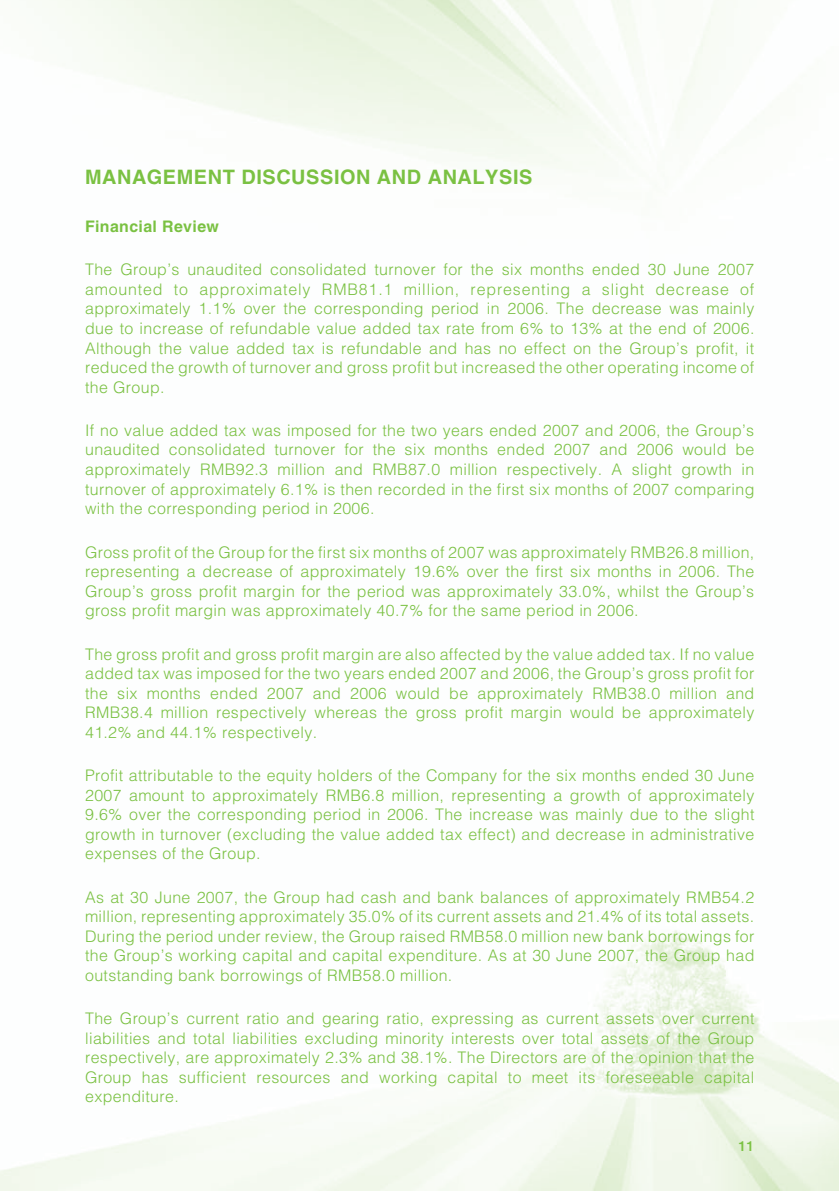
<style>
.page{position:relative;width:839px;height:1191px;background:#fff}
.page>*{position:absolute;margin:0;border:0;box-sizing:border-box;transform-origin:0 0}
.t1{font:20px "Adv OT5 bf 56204.B";letter-spacing:.035em;color:#7ac142}
.t2{font:16px/19.6px "Adv OT47 eb 9 df 8";letter-spacing:.03em;color:#7ac142;text-align:justify}
.t3{font:16px "Adv OT5 bf 56204.B";letter-spacing:.03em;color:#7ac142}
.t4{font:14px "Adv O Tf 94803 d 4";color:#7ac142}
.s1{font-style:inherit}
</style>
<div class="page">
<img style="left:0;top:0;width:839px;height:1191px">
<p class="t1" style="left:85px;top:170px;width:449px">MANAGEMENT DISCUSSION AND ANALYSIS</p>
<p class="t3" style="left:85px;top:220px;width:135px">Financial Review</p>
<p class="t2" style="left:85px;top:261px;width:671px">The Group<span class="s1">’</span>s unaudited consolidated turnover for the six months ended 30 June 2007 amounted to approximately RMB81.1 million, representing a slight decrease of approximately 1.1% over the corresponding period in 2006. The decrease was mainly due to increase of refundable value added tax rate from 6% to 13% at the end of 2006.<br>Although the value added tax is refundable and has no effect on the Group<span class="s1">’</span>s profit, it reduced the growth of turnover and gross profit but increased the other operating income of the Group.</p>
<p class="t2" style="left:85px;top:422px;width:671px">If no value added tax was imposed for the two years ended 2007 and 2006, the Group<span class="s1">’</span>s unaudited consolidated turnover for the six months ended 2007 and 2006 would be approximately RMB92.3 million and RMB87.0 million respectively. A slight growth in turnover of approximately 6.1% is then recorded in the first six months of 2007 comparing with the corresponding period in 2006.</p>
<p class="t2" style="left:85px;top:543px;width:671px">Gross profit of the Group for the first six months of 2007 was approximately RMB26.8 million, representing a decrease of approximately 19.6% over the first six months in 2006. The Group<span class="s1">’</span>s gross profit margin for the period was approximately 33.0%, whilst the Group<span class="s1">’</span>s gross profit margin was approximately 40.7% for the same period in 2006.</p>
<p class="t2" style="left:85px;top:646px;width:671px">The gross profit and gross profit margin are also affected by the value added tax. If no value added tax was imposed for the two years ended 2007 and 2006, the Group<span class="s1">’</span>s gross profit for the six months ended 2007 and 2006 would be approximately RMB38.0 million and RMB38.4 million respectively whereas the gross profit margin would be approximately 41.2% and 44.1% respectively.</p>
<p class="t2" style="left:85px;top:767px;width:671px">Profit attributable to the equity holders of the Company for the six months ended 30 June 2007 amount to approximately RMB6.8 million, representing a growth of approximately 9.6% over the corresponding period in 2006. The increase was mainly due to the slight growth in turnover (excluding the value added tax effect) and decrease in administrative expenses of the Group.</p>
<p class="t2" style="left:85px;top:889px;width:671px">As at 30 June 2007, the Group had cash and bank balances of approximately RMB54.2 million, representing approximately 35.0% of its current assets and 21.4% of its total assets.<br>During the period under review, the Group raised RMB58.0 million new bank borrowings for the Group<span class="s1">’</span>s working capital and capital expenditure. As at 30 June 2007, the Group had outstanding bank borrowings of RMB58.0 million.</p>
<p class="t2" style="left:85px;top:1010px;width:671px">The Group<span class="s1">’</span>s current ratio and gearing ratio, expressing as current assets over current liabilities and total liabilities excluding minority interests over total assets of the Group respectively, are approximately 2.3% and 38.1%. The Directors are of the opinion that the Group has sufficient resources and working capital to meet its foreseeable capital expenditure.</p>
<p class="t4" style="left:738px;top:1138px;width:17px">11</p>
</div>
